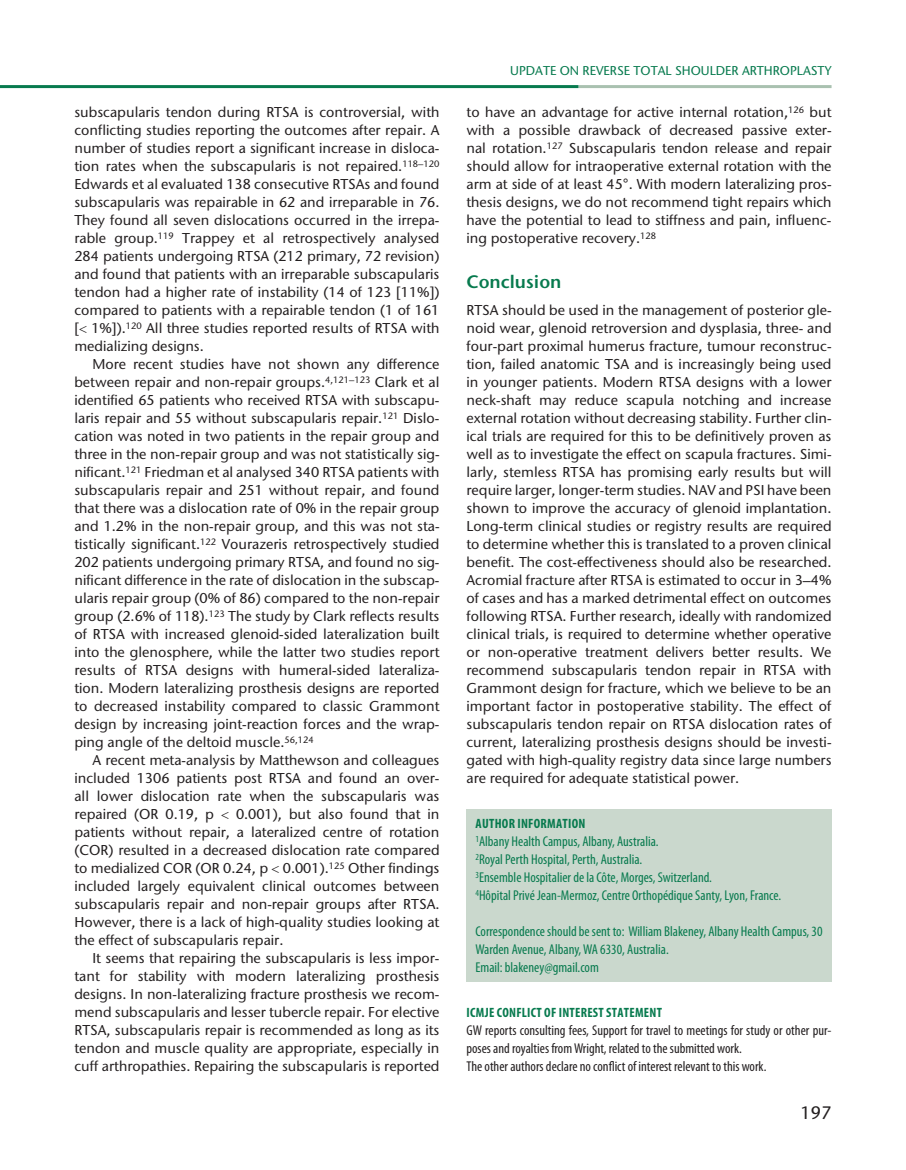
<style>
.page{position:relative;width:906px;height:1170px;background:#fff}
.page>*{position:absolute;margin:0;border:0;box-sizing:border-box;transform-origin:0 0}
.t1{font:600 18px "Stone Sans ITC Pro";color:#077a4e}
.t2{font:500 18px "Stone Sans ITC Pro";color:#231f20}
.t3{font:500 14.25px/18px "Stone Sans ITC Pro";color:#231f20;text-align:justify}
.t4{font:condensed 14.25px/18px "Myriad Pro";color:#077a4e}
.t5{font:condensed 14.25px/18px "Myriad Pro";color:#231f20}
.t6{font:700 condensed 13.5px "Myriad Pro";letter-spacing:.02em;color:#077a4e}
.t7{font:500 12.75px "Stone Sans ITC Pro";color:#077a4e}
</style>
<div class="page">
<hr style="left:578px;top:85px;width:253px;height:3px;background:#a9c1b0">
<hr style="left:0;top:85px;width:578px;height:3px;background:#077a4e">
<div style="left:466px;top:809px;width:365px;height:172px;background:#cad8cd"></div>
<p class="t3" style="left:74px;top:103px;width:366px">subscapularis tendon during RTSA is controversial, with conflicting studies reporting the outcomes after repair. A number of studies report a significant increase in disloca&shy;tion rates when the subscapularis is not repaired.<sup>118–120<br></sup>Edwards et al evaluated 138 consecutive RTSAs and found subscapularis was repairable in 62 and irreparable in 76.<br>They found all seven dislocations occurred in the irrepa&shy;rable group.<sup>119</sup> Trappey et al retrospectively analysed 284 patients undergoing RTSA (212 primary, 72 revision) and found that patients with an irreparable subscapularis tendon had a higher rate of instability (14 of 123 [11%]) compared to patients with a repairable tendon (1 of 161 [ 1%]).<sup>120</sup> All three studies reported results of RTSA with medializing designs.</p>
<p class="t3" style="left:74px;top:355px;width:367px;text-indent:18px">More recent studies have not shown any difference between repair and non-repair groups.<sup>4,121–123</sup> Clark et al identified 65 patients who received RTSA with subscapu&shy;laris repair and 55 without subscapularis repair.<sup>121</sup> Dislo&shy;cation was noted in two patients in the repair group and three in the non-repair group and was not statistically sig&shy;nificant.<sup>121</sup> Friedman et al analysed 340 RTSA patients with subscapularis repair and 251 without repair, and found that there was a dislocation rate of 0% in the repair group and 1.2% in the non-repair group, and this was not sta&shy;tistically significant.<sup>122</sup> Vourazeris retrospectively studied 202 patients undergoing primary RTSA, and found no sig&shy;nificant difference in the rate of dislocation in the subscap&shy;ularis repair group (0% of 86) compared to the non-repair group (2.6% of 118).<sup>123</sup> The study by Clark reflects results of RTSA with increased glenoid-sided lateralization built into the glenosphere, while the latter two studies report results of RTSA designs with humeral-sided lateraliza&shy;tion. Modern lateralizing prosthesis designs are reported to decreased instability compared to classic Grammont design by increasing joint-reaction forces and the wrap&shy;ping angle of the deltoid muscle.<sup>56,124</sup></p>
<p class="t3" style="left:74px;top:751px;width:366px;text-indent:18px">A recent meta-analysis by Matthewson and colleagues included 1306 patients post RTSA and found an over&shy;all lower dislocation rate when the subscapularis was repaired (OR 0.19, p</p>
<p class="t3" style="left:74px;top:805px;width:366px;text-indent:162px">0.001), but also found that in patients without repair, a lateralized centre of rotation (COR) resulted in a decreased dislocation rate compared to medialized COR (OR 0.24, p 0.001).<sup>125</sup> Other findings included largely equivalent clinical outcomes between subscapularis repair and non-repair groups after RTSA.<br>However, there is a lack of high-quality studies looking at the effect of subscapularis repair.</p>
<p class="t3" style="left:74px;top:949px;width:366px;text-indent:18px">It seems that repairing the subscapularis is less impor&shy;tant for stability with modern lateralizing prosthesis designs. In non-lateralizing fracture prosthesis we recom&shy;mend subscapularis and lesser tubercle repair. For elective RTSA, subscapularis repair is recommended as long as its tendon and muscle quality are appropriate, especially in cuff arthropathies. Repairing the subscapularis is reported</p>
<p class="t7" style="left:510px;top:63px;width:323px">Update on reverse total shoulder arthroplasty</p>
<p class="t3" style="left:466px;top:103px;width:367px">to have an advantage for active internal rotation,<sup>126</sup> but with a possible drawback of decreased passive exter&shy;nal rotation.<sup>127</sup> Subscapularis tendon release and repair should allow for intraoperative external rotation with the arm at side of at least 45°. With modern lateralizing pros&shy;thesis designs, we do not recommend tight repairs which have the potential to lead to stiffness and pain, influenc&shy;ing postoperative recovery.<sup>128</sup></p>
<p class="t1" style="left:466px;top:270px;width:97px">Conclusion</p>
<p class="t3" style="left:466px;top:301px;width:367px">RTSA should be used in the management of posterior gle&shy;noid wear, glenoid retroversion and dysplasia, three- and four-part proximal humerus fracture, tumour reconstruc&shy;tion, failed anatomic TSA and is increasingly being used in younger patients. Modern RTSA designs with a lower neck-shaft may reduce scapula notching and increase external rotation without decreasing stability. Further clin&shy;ical trials are required for this to be definitively proven as well as to investigate the effect on scapula fractures. Simi&shy;larly, stemless RTSA has promising early results but will require larger, longer-term studies. NAV and PSI have been shown to improve the accuracy of glenoid implantation.<br>Long-term clinical studies or registry results are required to determine whether this is translated to a proven clinical benefit. The cost-effectiveness should also be researched.<br>Acromial fracture after RTSA is estimated to occur in 3–4% of cases and has a marked detrimental effect on outcomes following RTSA. Further research, ideally with randomized clinical trials, is required to determine whether operative or non-operative treatment delivers better results. We recommend subscapularis tendon repair in RTSA with Grammont design for fracture, which we believe to be an important factor in postoperative stability. The effect of subscapularis tendon repair on RTSA dislocation rates of current, lateralizing prosthesis designs should be investi&shy;gated with high-quality registry data since large numbers are required for adequate statistical power.</p>
<p class="t6" style="left:475px;top:815px;width:111px">AUTHOR INFORMATION</p>
<p class="t4" style="left:475px;top:832px;width:307px"><sup>1</sup>Albany Health Campus, Albany, Australia.<br><sup>2</sup>Royal Perth Hospital, Perth, Australia.<br><sup>3</sup>Ensemble Hospitalier de la Côte, Morges, Switzerland.<br><sup>4</sup>Hôpital Privé Jean-Mermoz, Centre Orthopédique Santy, Lyon, France.</p>
<p class="t4" style="left:475px;top:922px;width:348px">Correspondence should be sent to: William Blakeney, Albany Health Campus, 30<br>Warden Avenue, Albany, WA 6330, Australia.<br>Email: blakeney@gmail.com</p>
<p class="t6" style="left:466px;top:1004px;width:197px">ICMJE CONFLICT OF INTEREST STATEMENT</p>
<p class="t5" style="left:466px;top:1021px;width:366px">GW reports consulting fees, Support for travel to meetings for study or other pur&shy;poses and royalties from Wright, related to the submitted work.<br>The other authors declare no conflict of interest relevant to this work.</p>
<p class="t2" style="left:800px;top:1101px;width:32px">197</p>
</div>
